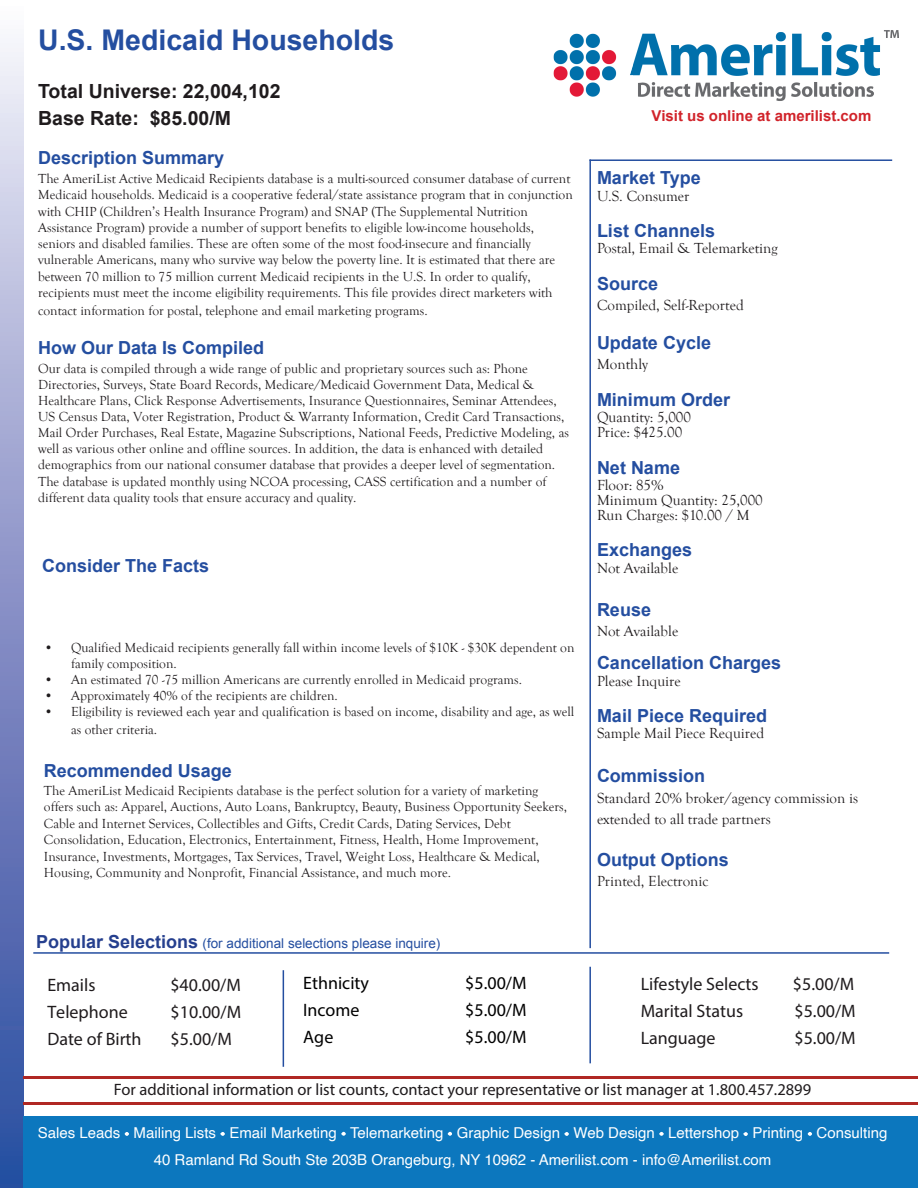
<style>
.page{position:relative;width:918px;height:1188px;background:#fff}
.page>*{position:absolute;margin:0;border:0;box-sizing:border-box;transform-origin:0 0}
.t1{font:700 28.5px "Arial";color:#244ea0}
.t2{font:700 19.5px/27px "Arial";color:#1f1b1d}
.t3{font:700 18px "Arial";color:#244ea0}
.t4{font:18px "Myriad Pro";color:#1f1b1d}
.t5{font:18px "Myriad Pro";color:#000}
.t6{font:700 18px "Arial";color:#254ea0}
.t7{font:16.5px "Myriad Pro";color:#1f1b1d}
.t8{font:15px/15px "Goudy Old Style T";color:#1f1b1d}
.t9{font:15px "Helvetica";color:#fff}
.t10{font:700 15px "Arial";color:#d1232a}
.t11{font:15px "Goudy Old Style T";color:#231f20}
.t12{font:13.5px/16.2px "Goudy Old Style T";color:#1f1b1d}
.t13{font:13.5px "Arial";color:#244ea0}
.s1{font-weight:700;font-size:18px;color:#253f8e}
</style>
<div class="page">
<div style="left:0;top:1px;width:24px;height:1187px;background:linear-gradient(to bottom,#f5eff8,#25439c)"></div>
<hr style="left:24px;top:1102px;width:894px;height:2px;background:#b02823">
<div style="left:24px;top:1117px;width:894px;height:71px;background:#0c77be"></div>
<hr style="left:589px;top:159px;width:303px;height:2px;background:#244ea0">
<hr style="left:589px;top:159px;width:2px;height:789px;background:#244ea0">
<svg style="left:125px;top:1132px;width:4px;height:4px"></svg>
<svg style="left:221px;top:1132px;width:4px;height:4px"></svg>
<svg style="left:342px;top:1132px;width:4px;height:4px"></svg>
<svg style="left:448px;top:1132px;width:4px;height:4px"></svg>
<svg style="left:565px;top:1132px;width:4px;height:4px"></svg>
<svg style="left:660px;top:1132px;width:4px;height:4px"></svg>
<svg style="left:744px;top:1132px;width:4px;height:4px"></svg>
<svg style="left:808px;top:1132px;width:4px;height:4px"></svg>
<hr style="left:24px;top:1076px;width:894px;height:3px;background:#b02823">
<hr style="left:33px;top:952px;width:856px;height:2px;background:#244ea0">
<hr style="left:283px;top:970px;width:1px;height:97px;background:#244ea0">
<hr style="left:589px;top:967px;width:2px;height:96px;background:#244ea0">
<img style="left:553px;top:30px;width:346px;height:71px">
<h1 class="t1" style="left:38px;top:21px;width:358px">U.S. Medicaid Households</h1>
<h2 class="t2" style="left:38px;top:78px;width:244px">Total Universe: 22,004,102<br>Base Rate: $85.00/M</h2>
<h3 class="t3" style="left:38px;top:146px;width:188px">Description Summary</h3>
<p class="t12" style="left:38px;top:171px;width:536px">The AmeriList Active Medicaid Recipients database is a multi-sourced consumer database of current Medicaid households. Medicaid is a cooperative federal/state assistance program that in conjunction with CHIP (Children’s Health Insurance Program) and SNAP (The Supplemental Nutrition Assistance Program) provide a number of support benefits to eligible low-income households, seniors and disabled families. These are often some of the most food-insecure and financially vulnerable Americans, many who survive way below the poverty line. It is estimated that there are between 70 million to 75 million current Medicaid recipients in the U.S. In order to qualify, recipients must meet the income eligibility requirements. This file provides direct marketers with</p>
<p class="t12" style="left:38px;top:302px;width:391px">contact information for postal, telephone and email marketing programs.</p>
<h3 class="t3" style="left:38px;top:336px;width:228px">How Our Data Is Compiled</h3>
<p class="t12" style="left:38px;top:361px;width:532px">Our data is compiled through a wide range of public and proprietary sources such as: Phone Directories, Surveys, State Board Records, Medicare/Medicaid Government Data, Medical &amp; Healthcare Plans, Click Response Advertisements, Insurance Questionnaires, Seminar Attendees, US Census Data, Voter Registration, Product &amp; Warranty Information, Credit Card Transactions, Mail Order Purchases, Real Estate, Magazine Subscriptions, National Feeds, Predictive Modeling, as well as various other online and offline sources. In addition, the data is enhanced with detailed demographics from our national consumer database that provides a deeper level of segmentation.<br>The database is updated monthly using NCOA processing, CASS certification and a number of different data quality tools that ensure accuracy and quality.</p>
<h3 class="t6" style="left:42px;top:553px;width:169px">Consider The Facts</h3>
<p class="t12" style="left:71px;top:639px;width:505px;text-indent:-27px">• Qualified Medicaid recipients generally fall within income levels of $10K - $30K dependent on family composition.</p>
<p class="t12" style="left:44px;top:672px;width:479px">• An estimated 70 -75 million Americans are currently enrolled in Medicaid programs.</p>
<p class="t12" style="left:44px;top:688px;width:295px">• Approximately 40% of the recipients are children.</p>
<p class="t12" style="left:71px;top:703px;width:505px;line-height:18px;text-indent:-27px">• Eligibility is reviewed each year and qualification is based on income, disability and age, as well as other criteria.</p>
<p class="t3" style="left:44px;top:759px;width:190px">Recommended Usage</p>
<p class="t12" style="left:44px;top:782px;width:525px">The AmeriList Medicaid Recipients database is the perfect solution for a variety of marketing offers such as: Apparel, Auctions, Auto Loans, Bankruptcy, Beauty, Business Opportunity Seekers, Cable and Internet Services, Collectibles and Gifts, Credit Cards, Dating Services, Debt Consolidation, Education, Electronics, Entertainment, Fitness, Health, Home Improvement, Insurance, Investments, Mortgages, Tax Services, Travel, Weight Loss, Healthcare &amp; Medical, Housing, Community and Nonprofit, Financial Assistance, and much more.</p>
<p class="t13" style="left:36px;top:935px;width:406px"><span class="s1">Popular Selections</span> (for additional selections please inquire)</p>
<p class="t4" style="left:47px;top:973px;width:50px">Emails</p>
<p class="t4" style="left:170px;top:973px;width:72px">$40.00/M</p>
<p class="t4" style="left:47px;top:1000px;width:82px">Telephone</p>
<p class="t4" style="left:171px;top:1000px;width:72px">$10.00/M</p>
<p class="t4" style="left:47px;top:1027px;width:96px">Date of Birth</p>
<p class="t4" style="left:171px;top:1027px;width:63px">$5.00/M</p>
<h3 class="t5" style="left:303px;top:972px;width:67px">Ethnicity</h3>
<h3 class="t5" style="left:465px;top:972px;width:63px">$5.00/M</h3>
<h3 class="t5" style="left:303px;top:999px;width:58px">Income</h3>
<h3 class="t5" style="left:465px;top:999px;width:63px">$5.00/M</h3>
<h3 class="t5" style="left:303px;top:1026px;width:32px">Age</h3>
<h3 class="t5" style="left:465px;top:1026px;width:63px">$5.00/M</h3>
<p class="t10" style="left:652px;top:106px;width:221px">Visit us online at amerilist.com</p>
<p class="t3" style="left:597px;top:166px;width:105px">Market Type</p>
<p class="t8" style="left:597px;top:189px;width:94px">U.S. Consumer</p>
<p class="t3" style="left:597px;top:219px;width:120px">List Channels</p>
<p class="t8" style="left:597px;top:241px;width:182px">Postal, Email &amp; Telemarketing</p>
<p class="t3" style="left:597px;top:272px;width:63px">Source</p>
<p class="t8" style="left:597px;top:298px;width:148px">Compiled, Self-Reported</p>
<p class="t3" style="left:597px;top:331px;width:116px">Update Cycle</p>
<p class="t8" style="left:597px;top:357px;width:53px">Monthly</p>
<p class="t3" style="left:597px;top:388px;width:135px">Minimum Order</p>
<p class="t8" style="left:597px;top:410px;width:95px">Quantity: 5,000<br>Price: $425.00</p>
<p class="t3" style="left:597px;top:455px;width:85px">Net Name</p>
<p class="t8" style="left:597px;top:478px;width:167px">Floor: 85%<br>Minimum Quantity: 25,000<br>Run Charges: $10.00 / M</p>
<p class="t3" style="left:597px;top:538px;width:97px">Exchanges</p>
<p class="t8" style="left:597px;top:561px;width:83px">Not Available</p>
<p class="t3" style="left:597px;top:598px;width:56px">Reuse</p>
<p class="t8" style="left:597px;top:624px;width:83px">Not Available</p>
<p class="t3" style="left:597px;top:651px;width:186px">Cancellation Charges</p>
<p class="t8" style="left:597px;top:673px;width:85px">Please Inquire</p>
<p class="t3" style="left:597px;top:703px;width:172px">Mail Piece Required</p>
<p class="t8" style="left:597px;top:726px;width:169px">Sample Mail Piece Required</p>
<p class="t3" style="left:597px;top:763px;width:110px">Commission</p>
<p class="t8" style="left:597px;top:787px;width:263px;line-height:21px">Standard 20% broker/agency commission is extended to all trade partners</p>
<p class="t3" style="left:597px;top:848px;width:133px">Output Options</p>
<p class="t11" style="left:597px;top:873px;width:113px">Printed, Electronic</p>
<p class="t4" style="left:641px;top:973px;width:119px">Lifestyle Selects</p>
<p class="t4" style="left:793px;top:973px;width:63px">$5.00/M</p>
<p class="t4" style="left:641px;top:1000px;width:104px">Marital Status</p>
<p class="t4" style="left:794px;top:1000px;width:63px">$5.00/M</p>
<p class="t4" style="left:641px;top:1027px;width:76px">Language</p>
<p class="t4" style="left:794px;top:1027px;width:63px">$5.00/M</p>
<p class="t7" style="left:114px;top:1080px;width:699px">For additional information or list counts, contact your representative or list manager at 1.800.457.2899</p>
<p class="t9" style="left:38px;top:1121px;width:851px">Sales Leads - Mailing Lists - Email Marketing - Telemarketing - Graphic Design - Web Design - Lettershop - Printing - Consulting</p>
<p class="t9" style="left:154px;top:1148px;width:619px">40 Ramland Rd South Ste 203B Orangeburg, NY 10962 - Amerilist.com - info@Amerilist.com</p>
</div>
